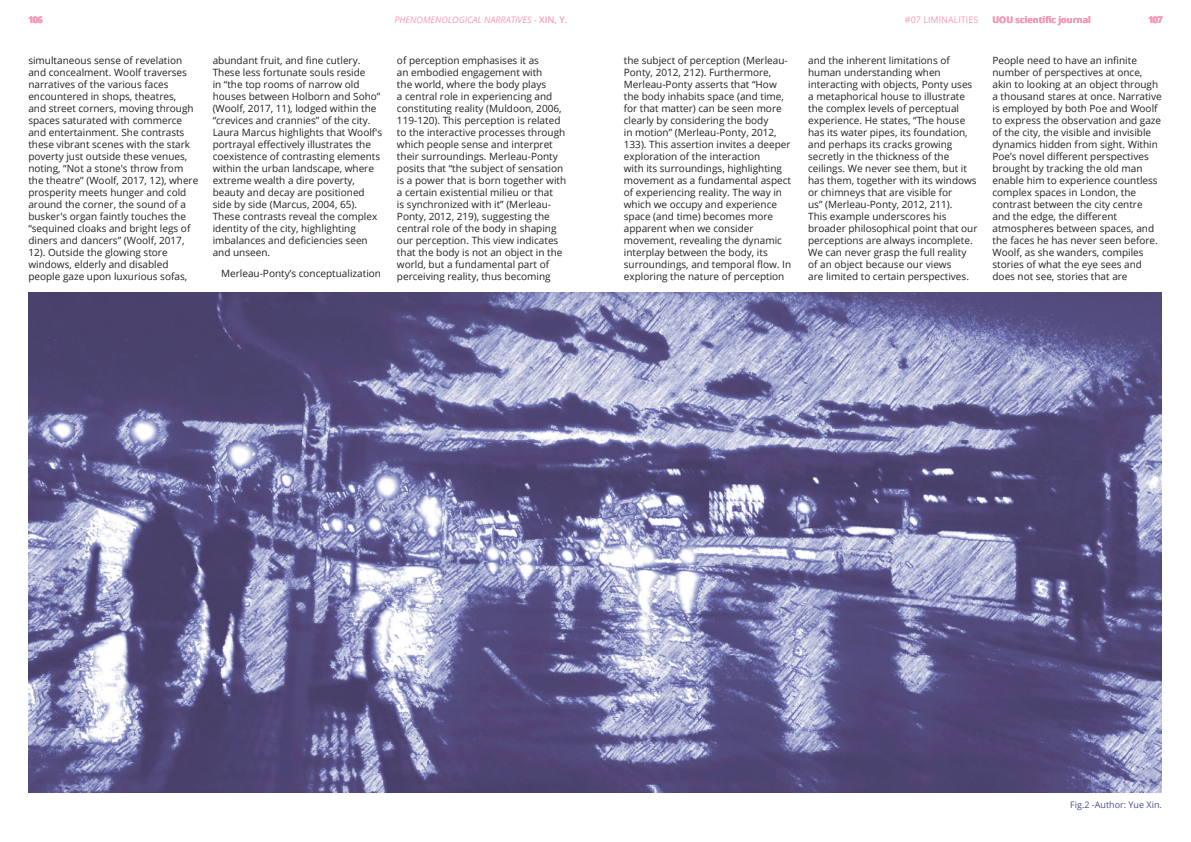
<style>
.page{position:relative;width:1191px;height:842px;background:#fff}
.page>*{position:absolute;margin:0;border:0;box-sizing:border-box;transform-origin:0 0}
.t1{font:10px/12px "Open Sans";color:#231f20}
.t2{font:italic 9px "Open Sans";color:#f899b6}
.t3{font:700 9px "Open Sans";color:#f899b6}
.t4{font:9px "Open Sans";color:#4b508a}
.t5{font:9px "Open Sans";color:#f899b6}
.s1{font-weight:600;font-style:normal}
</style>
<div class="page">
<img style="left:28px;top:292px;width:1133px;height:501px">
<p class="t3" style="left:28px;top:14px;width:16px">106</p>
<p class="t2" style="left:394px;top:14px;width:174px">PHENOMENOLOGICAL NARRATIVES - <span class="s1">XIN, Y.</span></p>
<p class="t5" style="left:905px;top:14px;width:75px">#07 LIMINALITIES</p>
<p class="t3" style="left:992px;top:14px;width:100px">UOU scientific journal</p>
<p class="t3" style="left:1148px;top:14px;width:16px">107</p>
<p class="t1" style="left:28px;top:54px;width:171px">simultaneous sense of revelation and concealment. Woolf traverses narratives of the various faces encountered in shops, theatres,<br>and street corners, moving through spaces saturated with commerce and entertainment. She contrasts these vibrant scenes with the stark poverty just outside these venues, noting, “Not a stone's throw from the theatre” (Woolf, 2017, 12), where prosperity meets hunger and cold around the corner, the sound of a busker's organ faintly touches the “sequined cloaks and bright legs of diners and dancers” (Woolf, 2017, 12). Outside the glowing store windows, elderly and disabled people gaze upon luxurious sofas,</p>
<p class="t1" style="left:213px;top:54px;width:171px">abundant fruit, and fine cutlery.<br>These less fortunate souls reside<br>in “the top rooms of narrow old houses between Holborn and Soho” (Woolf, 2017, 11), lodged within the “crevices and crannies” of the city.<br>Laura Marcus highlights that Woolf's portrayal effectively illustrates the coexistence of contrasting elements within the urban landscape, where extreme wealth a dire poverty, beauty and decay are positioned side by side (Marcus, 2004, 65).<br>These contrasts reveal the complex identity of the city, highlighting imbalances and deficiencies seen and unseen.</p>
<p class="t1" style="left:221px;top:267px;width:161px">Merleau-Ponty’s conceptualization</p>
<p class="t1" style="left:397px;top:54px;width:171px">of perception emphasises it as<br>an embodied engagement with<br>the world, where the body plays<br>a central role in experiencing and constituting reality (Muldoon, 2006, 119-120). This perception is related to the interactive processes through which people sense and interpret their surroundings. Merleau-Ponty posits that “the subject of sensation is a power that is born together with a certain existential milieu or that<br>is synchronized with it” (Merleau-Ponty, 2012, 219), suggesting the central role of the body in shaping our perception. This view indicates that the body is not an object in the world, but a fundamental part of perceiving reality, thus becoming</p>
<p class="t1" style="left:624px;top:54px;width:169px">the subject of perception (Merleau-Ponty, 2012, 212). Furthermore, Merleau-Ponty asserts that “How the body inhabits space (and time, for that matter) can be seen more clearly by considering the body<br>in motion” (Merleau-Ponty, 2012, 133). This assertion invites a deeper exploration of the interaction<br>with its surroundings, highlighting movement as a fundamental aspect of experiencing reality. The way in which we occupy and experience space (and time) becomes more apparent when we consider movement, revealing the dynamic interplay between the body, its surroundings, and temporal flow. In exploring the nature of perception</p>
<p class="t1" style="left:808px;top:54px;width:171px">and the inherent limitations of human understanding when interacting with objects, Ponty uses a metaphorical house to illustrate the complex levels of perceptual experience. He states, “The house has its water pipes, its foundation, and perhaps its cracks growing secretly in the thickness of the ceilings. We never see them, but it has them, together with its windows or chimneys that are visible for<br>us” (Merleau-Ponty, 2012, 211).<br>This example underscores his broader philosophical point that our perceptions are always incomplete.<br>We can never grasp the full reality of an object because our views<br>are limited to certain perspectives.</p>
<p class="t1" style="left:992px;top:54px;width:171px">People need to have an infinite number of perspectives at once, akin to looking at an object through a thousand stares at once. Narrative is employed by both Poe and Woolf to express the observation and gaze of the city, the visible and invisible dynamics hidden from sight. Within<br>Poe’s novel different perspectives brought by tracking the old man enable him to experience countless complex spaces in London, the contrast between the city centre and the edge, the different atmospheres between spaces, and the faces he has never seen before.<br>Woolf, as she wanders, compiles stories of what the eye sees and does not see, stories that are</p>
<p class="t4" style="left:1070px;top:798px;width:93px">Fig.2 -Author: Yue Xin.</p>
</div>
